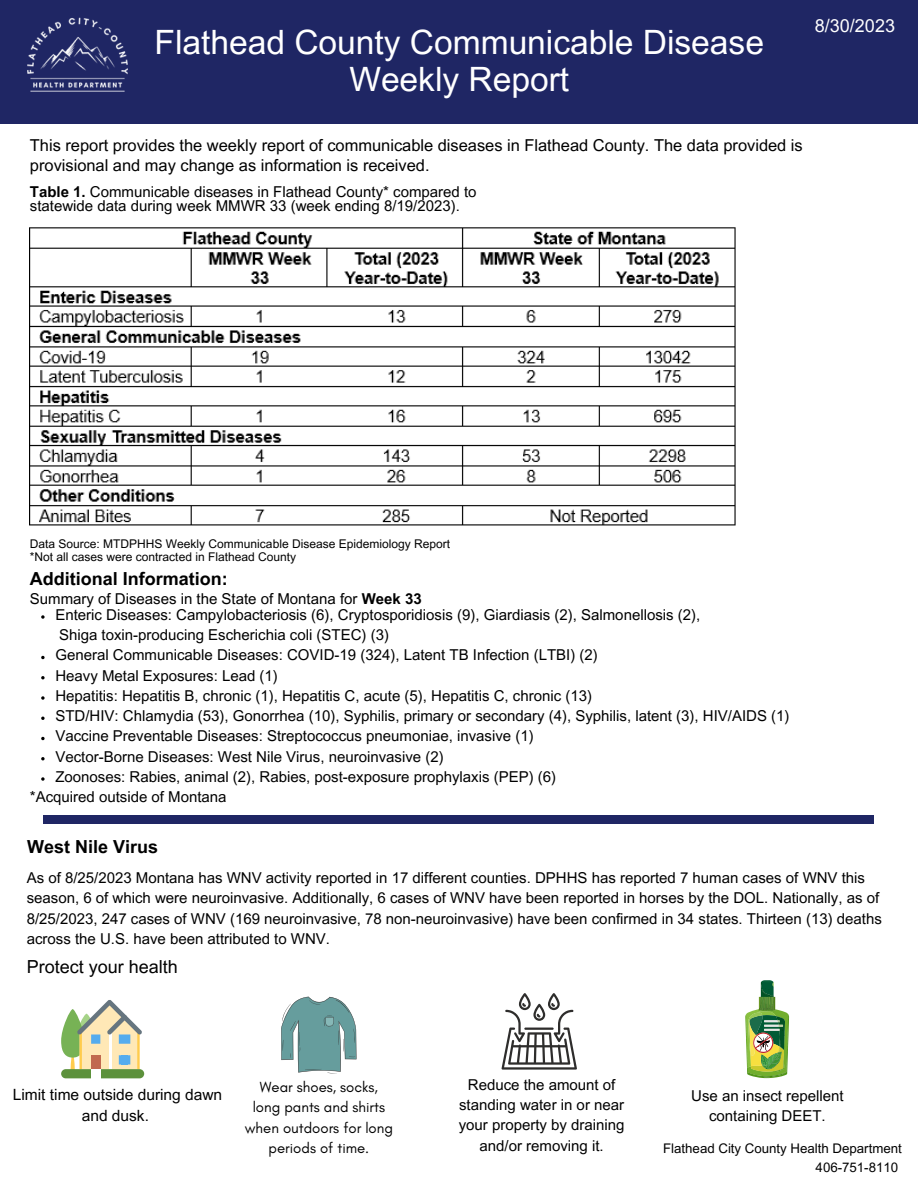
<style>
.page{position:relative;width:918px;height:1188px;background:#fff}
.page>*{position:absolute;margin:0;border:0;box-sizing:border-box;transform-origin:0 0}
.t1{font:33.6px/37px "Arial MT Pro";color:#fff;text-align:center}
.t2{font:700 18px "Arial MT Pro";color:#000}
.t3{font:18px "Arial MT Pro";color:#000}
.t4{font:18px "Arial MT Pro";color:#fff}
.t5{font:16.5px/19.2px "Arial MT Pro";color:#000}
.t6{font:15.45px/20.9px "Arial MT Pro";color:#000;text-align:center}
.t7{font:15px/20.2px "Arial MT Pro";color:#000}
.t8{font:15px/20.5px "Glacial Indifference";color:#000;text-align:center}
.t9{font:13.2px "Arial MT Pro";color:#000}
.t10{font:12px "Arial MT Pro";color:#000}
.s1{font-weight:700}
</style>
<div class="page">
<div style="left:0;top:0;width:918px;height:123px;background:#1f2664"></div>
<img style="left:27px;top:17px;width:101px;height:75px">
<div style="left:43px;top:815px;width:831px;height:9px;background:#1f2664"></div>
<svg style="left:61px;top:1000px;width:81px;height:69px"></svg>
<div style="left:61px;top:1069px;width:83px;height:9px;background:#5c913b;border-radius:5px"></div>
<div style="left:91px;top:1069px;width:9px;height:9px;background:#fff"></div>
<img style="left:30px;top:227px;width:706px;height:299px">
<svg style="left:281px;top:997px;width:76px;height:77px"></svg>
<svg style="left:502px;top:993px;width:75px;height:77px"></svg>
<img style="left:745px;top:980px;width:44px;height:98px">
<svg style="left:41px;top:615px;width:4px;height:4px"></svg>
<svg style="left:41px;top:656px;width:4px;height:3px"></svg>
<svg style="left:41px;top:676px;width:4px;height:3px"></svg>
<svg style="left:41px;top:696px;width:4px;height:4px"></svg>
<svg style="left:41px;top:717px;width:4px;height:3px"></svg>
<svg style="left:41px;top:737px;width:4px;height:3px"></svg>
<svg style="left:41px;top:757px;width:4px;height:3px"></svg>
<svg style="left:41px;top:777px;width:4px;height:4px"></svg>
<p class="t1" style="left:155px;top:28px;width:611px">Flathead County Communicable Disease<br>Weekly Report</p>
<p class="t4" style="left:815px;top:19px;width:82px">8/30/2023</p>
<p class="t5" style="left:30px;top:138px;width:774px">This report provides the weekly report of communicable diseases in Flathead County. The data provided is provisional and may change as information is received.</p>
<p class="t7" style="left:30px;top:186px;width:448px;line-height:14.7px"><span class="s1">Table 1.</span> Communicable diseases in Flathead County* compared to statewide data during week MMWR 33 (week ending 8/19/2023).</p>
<p class="t10" style="left:30px;top:539px;width:422px">Data Source: MTDPHHS Weekly Communicable Disease Epidemiology Report</p>
<p class="t10" style="left:30px;top:553px;width:268px">*Not all cases were contracted in Flathead County</p>
<p class="t2" style="left:30px;top:572px;width:200px">Additional Information:</p>
<p class="t7" style="left:30px;top:591px;width:393px">Summary of Diseases in the State of Montana for <span class="s1">Week 33</span></p>
<p class="t7" style="left:55px;top:606px;width:646px">Enteric Diseases: Campylobacteriosis (6), Cryptosporidiosis (9), Giardiasis (2), Salmonellosis (2),</p>
<p class="t7" style="left:55px;top:647px;width:544px">General Communicable Diseases: COVID-19 (324), Latent TB Infection (LTBI) (2)</p>
<p class="t7" style="left:55px;top:667px;width:224px">Heavy Metal Exposures: Lead (1)</p>
<p class="t7" style="left:55px;top:687px;width:538px">Hepatitis: Hepatitis B, chronic (1), Hepatitis C, acute (5), Hepatitis C, chronic (13)</p>
<p class="t7" style="left:55px;top:708px;width:736px">STD/HIV: Chlamydia (53), Gonorrhea (10), Syphilis, primary or secondary (4), Syphilis, latent (3), HIV/AIDS (1)</p>
<p class="t7" style="left:55px;top:728px;width:480px">Vaccine Preventable Diseases: Streptococcus pneumoniae, invasive (1)</p>
<p class="t7" style="left:55px;top:748px;width:390px">Vector-Borne Diseases: West Nile Virus, neuroinvasive (2)</p>
<p class="t7" style="left:55px;top:768px;width:502px">Zoonoses: Rabies, animal (2), Rabies, post-exposure prophylaxis (PEP) (6)</p>
<p class="t7" style="left:59px;top:627px;width:331px">Shiga toxin-producing Escherichia coli (STEC) (3)</p>
<p class="t7" style="left:30px;top:789px;width:198px">*Acquired outside of Montana</p>
<p class="t2" style="left:27px;top:840px;width:133px">West Nile Virus</p>
<p class="t7" style="left:27px;top:870px;width:857px">As of 8/25/2023 Montana has WNV activity reported in 17 different counties. DPHHS has reported 7 human cases of WNV this season, 6 of which were neuroinvasive. Additionally, 6 cases of WNV have been reported in horses by the DOL. Nationally, as of 8/25/2023, 247 cases of WNV (169 neuroinvasive, 78 non-neuroinvasive) have been confirmed in 34 states. Thirteen (13) deaths across the U.S. have been attributed to WNV.</p>
<p class="t3" style="left:27px;top:960px;width:153px">Protect your health</p>
<p class="t6" style="left:13px;top:1086px;width:211px">Limit time outside during dawn and dusk.</p>
<p class="t7" style="left:459px;top:1076px;width:167px;text-align:center">Reduce the amount of standing water in or near your property by draining and/or removing it.</p>
<p class="t7" style="left:691px;top:1088px;width:154px;text-align:center">Use an insect repellent containing DEET.</p>
<p class="t8" style="left:245px;top:1076px;width:150px">Wear shoes, socks, long pants and shirts when outdoors for long periods of time.</p>
<p class="t9" style="left:663px;top:1143px;width:240px">Flathead City County Health Department</p>
<p class="t9" style="left:816px;top:1162px;width:84px">406-751-8110</p>
</div>
